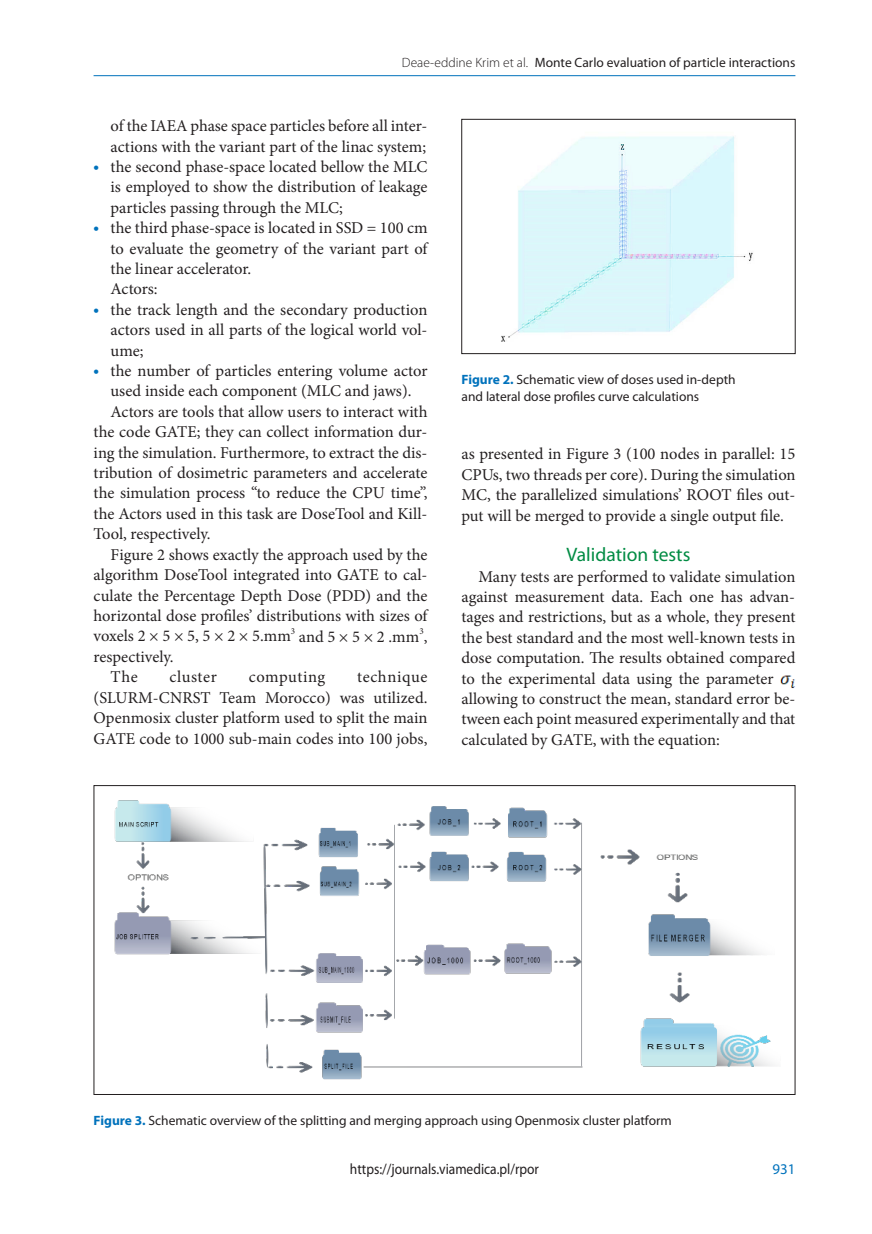
<style>
.page{position:relative;width:872px;height:1234px;background:#fff}
.page>*{position:absolute;margin:0;border:0;box-sizing:border-box;transform-origin:0 0}
.t1{font:19.5px "Myriad Pro";color:#008b43}
.t2{font:16.5px/20.4px "Minion Pro";color:#231f20}
.t3{font:16.5px "Minion Pro";letter-spacing:.03em;color:#231f20}
.t4{font:15px "Myriad Pro";color:#231f20;scale:.9 1}
.t5{font:14.85px "Myriad Pro";color:#0072bc}
.t6{font:13.5px/16.2px "Myriad Pro";color:#231f20}
.t7{font:9.15px "Minion Pro";color:#231f20}
.s1{font-weight:300}
.s2{font-family:"Myriad Pro";font-weight:700;color:#0072bc}
.s3{font-weight:700;color:#0072bc}
</style>
<div class="page">
<hr style="left:94px;top:75px;width:701px;height:1px;background:#0072bc">
<img style="left:780px;top:675px;width:15px;height:13px">
<img style="left:501px;top:136px;width:252px;height:206px">
<div style="left:461px;top:119px;width:334px;height:235px;border:1px solid #231f20"></div>
<img style="left:114px;top:800px;width:659px;height:280px">
<p class="t6" style="left:402px;top:54px;width:395px"><span class="s1">Deae-eddine Krim et al.</span> Monte Carlo evaluation of particle interactions</p>
<p class="t2" style="left:111px;top:116px;width:318px">of the IAEA phase space particles before all inter&shy;actions with the variant part of the linac system;</p>
<p class="t2" style="left:111px;top:156px;width:318px;text-align:justify;text-indent:-17px"><span class="s2">•</span> the second phase-space located bellow the MLC is employed to show the distribution of leakage particles passing through the MLC;</p>
<p class="t2" style="left:111px;top:218px;width:318px;text-indent:-17px"><span class="s2">•</span> the third phase-space is located in SSD = 100 cm to evaluate the geometry of the variant part of the linear accelerator.<br>Actors:</p>
<p class="t2" style="left:111px;top:299px;width:318px;text-align:justify;text-indent:-17px"><span class="s2">•</span> the track length and the secondary production actors used in all parts of the logical world vol&shy;ume;</p>
<p class="t2" style="left:94px;top:360px;width:335px"><span class="s2">•</span> the number of particles entering volume actor</p>
<p class="t2" style="left:111px;top:381px;width:302px">used inside each component (MLC and jaws).</p>
<p class="t2" style="left:111px;top:401px;width:318px">Actors are tools that allow users to interact with</p>
<p class="t2" style="left:94px;top:422px;width:335px">the code GATE; they can collect information dur-</p>
<p class="t2" style="left:94px;top:442px;width:335px">ing the simulation. Furthermore, to extract the dis-</p>
<p class="t2" style="left:94px;top:462px;width:335px">tribution of dosimetric parameters and accelerate</p>
<p class="t2" style="left:94px;top:483px;width:335px">the simulation process “to reduce the CPU time”,</p>
<p class="t2" style="left:94px;top:503px;width:335px">the Actors used in this task are DoseTool and Kill-</p>
<p class="t2" style="left:94px;top:524px;width:118px">Tool, respectively.</p>
<p class="t2" style="left:111px;top:544px;width:318px">Figure 2 shows exactly the approach used by the</p>
<p class="t2" style="left:94px;top:564px;width:335px">algorithm DoseTool integrated into GATE to cal-</p>
<p class="t2" style="left:94px;top:585px;width:335px">culate the Percentage Depth Dose (PDD) and the</p>
<p class="t2" style="left:94px;top:605px;width:335px">horizontal dose profiles’ distributions with sizes of</p>
<p class="t2" style="left:94px;top:625px;width:335px">voxels 2 × 5 × 5, 5 × 2 × 5.mm<sup>3</sup> and 5 × 5 × 2 .mm ,</p>
<p class="t7" style="left:419px;top:625px;width:6px">3</p>
<p class="t2" style="left:111px;top:646px;width:64px;text-indent:-17px">respectively.<br>The</p>
<p class="t2" style="left:94px;top:666px;width:335px;text-align:justify;text-indent:263px">technique (SLURM-CNRST Team Morocco) was utilized.<br>Openmosix cluster platform used to split the main GATE code to 1000 sub-main codes into 100 jobs,</p>
<p class="t3" style="left:170px;top:665px;width:49px">cluster</p>
<p class="t3" style="left:249px;top:665px;width:78px">computing</p>
<p class="t6" style="left:461px;top:371px;width:276px"><span class="s3">Figure 2.</span> Schematic view of doses used in-depth and lateral dose profiles curve calculations</p>
<p class="t2" style="left:461px;top:444px;width:335px;text-align:justify">as presented in Figure 3 (100 nodes in parallel: 15<br>CPUs, two threads per core). During the simulation MC, the parallelized simulations’ ROOT files out&shy;put will be merged to provide a single output file.</p>
<p class="t1" style="left:566px;top:542px;width:125px">Validation tests</p>
<p class="t2" style="left:461px;top:566px;width:335px;text-indent:17px">Many tests are performed to validate simulation against measurement data. Each one has advan&shy;tages and restrictions, but as a whole, they present the best standard and the most well-known tests in dose computation. The results obtained compared to the experimental data using the parameter allowing to construct the mean, standard error be&shy;tween each point measured experimentally and that calculated by GATE, with the equation:</p>
<p class="t6" style="left:94px;top:1112px;width:580px"><span class="s3">Figure 3.</span> Schematic overview of the splitting and merging approach using Openmosix cluster platform</p>
<p class="t4" style="left:350px;top:1159px;width:212px">https://journals.viamedica.pl/rpor</p>
<p class="t5" style="left:772px;top:1159px;width:24px">931</p>
</div>
